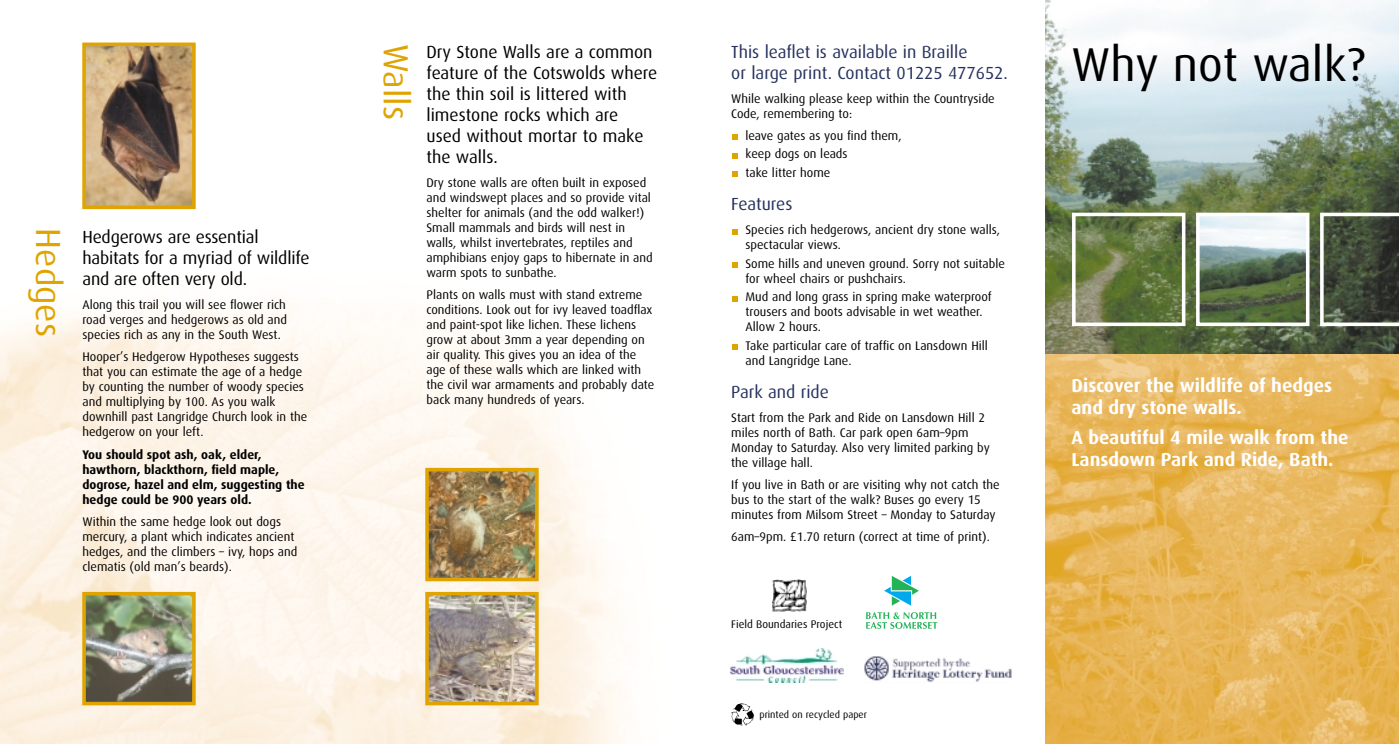
<style>
.page{position:relative;width:1399px;height:744px;background:#fff}
.page>*{position:absolute;margin:0;border:0;box-sizing:border-box;transform-origin:0 0}
.t1{font:47.5px "Dax";color:#000}
.t2{font:35px "Dax";color:#e0a400}
.t3{font:700 18.75px/22.5px "Dax";color:#fff}
.t4{font:17.5px/21px "Dax";color:#000}
.t5{font:17.5px/21px "Dax";color:#26315f}
.t6{font:12.5px/15px "Dax";color:#000}
.t7{font:700 12.5px/15px "Dax";color:#000}
.t8{font:11px "Dax";color:#000}
.t9{font:10px "Dax";color:#000}
</style>
<div class="page">
<img style="left:1045px;top:0;width:354px;height:744px">
<div style="left:1072px;top:213px;width:113px;height:113px;border:4px solid #fff"></div>
<svg style="left:1194px;top:211px;width:205px;height:117px;background:#707c6a"></svg>
<svg style="left:732px;top:344px;width:6px;height:6px"></svg>
<svg style="left:732px;top:296px;width:6px;height:5px"></svg>
<svg style="left:732px;top:262px;width:6px;height:6px"></svg>
<svg style="left:732px;top:229px;width:6px;height:5px"></svg>
<svg style="left:732px;top:172px;width:6px;height:5px"></svg>
<svg style="left:732px;top:153px;width:6px;height:5px"></svg>
<svg style="left:732px;top:134px;width:6px;height:6px"></svg>
<img style="left:732px;top:703px;width:21px;height:22px">
<img style="left:730px;top:648px;width:114px;height:34px">
<img style="left:864px;top:656px;width:147px;height:26px">
<img style="left:773px;top:579px;width:33px;height:32px">
<svg style="left:884px;top:576px;width:35px;height:29px"></svg>
<svg style="left:866px;top:612px;width:71px;height:17px"></svg>
<img style="left:87px;top:48px;width:104px;height:156px">
<div style="left:82px;top:43px;width:114px;height:166px;border:4px solid #e0a400"></div>
<img style="left:87px;top:597px;width:104px;height:103px">
<div style="left:82px;top:592px;width:114px;height:113px;border:4px solid #e0a400"></div>
<img style="left:430px;top:597px;width:104px;height:103px">
<div style="left:425px;top:592px;width:114px;height:113px;border:4px solid #e0a400"></div>
<img style="left:430px;top:473px;width:104px;height:103px">
<div style="left:425px;top:468px;width:114px;height:113px;border:4px solid #e0a400"></div>
<h2 class="t2" style="left:63px;top:228px;width:110px;rotate:90deg">Hedges</h2>
<h3 class="t4" style="left:82px;top:228px;width:229px">Hedgerows are essential habitats for a myriad of wildlife and are often very old.</h3>
<p class="t6" style="left:82px;top:298px;width:206px;text-align:justify">Along this trail you will see flower rich road verges and hedgerows as old and species rich as any in the South West.</p>
<p class="t6" style="left:82px;top:350px;width:226px">Hooper’s Hedgerow Hypotheses suggests that you can estimate the age of a hedge by counting the number of woody species and multiplying by 100. As you walk downhill past Langridge Church look in the hedgerow on your left.</p>
<p class="t7" style="left:82px;top:448px;width:224px">You should spot ash, oak, elder, hawthorn, blackthorn, field maple, dogrose, hazel and elm, suggesting the hedge could be 900 years old.</p>
<p class="t6" style="left:82px;top:515px;width:216px">Within the same hedge look out dogs mercury, a plant which indicates ancient hedges, and the climbers – ivy, hops and clematis (old man’s beards).</p>
<h2 class="t2" style="left:411px;top:44px;width:78px;rotate:90deg">Walls</h2>
<h3 class="t4" style="left:426px;top:42px;width:232px">Dry Stone Walls are a common feature of the Cotswolds where the thin soil is littered with limestone rocks which are<br>used without mortar to make the walls.</h3>
<p class="t6" style="left:426px;top:176px;width:228px">Dry stone walls are often built in exposed and windswept places and so provide vital shelter for animals (and the odd walker!)<br>Small mammals and birds will nest in walls, whilst invertebrates, reptiles and amphibians enjoy gaps to hibernate in and warm spots to sunbathe.</p>
<p class="t6" style="left:426px;top:288px;width:229px">Plants on walls must with stand extreme conditions. Look out for ivy leaved toadflax and paint-spot like lichen. These lichens grow at about 3mm a year depending on air quality. This gives you an idea of the age of these walls which are linked with the civil war armaments and probably date back many hundreds of years.</p>
<h3 class="t5" style="left:731px;top:42px;width:278px">This leaflet is available in Braille<br>or large print. Contact 01225 477652.</h3>
<p class="t6" style="left:731px;top:92px;width:265px">While walking please keep within the Countryside<br>Code, remembering to:</p>
<p class="t6" style="left:745px;top:127px;width:158px;line-height:18.5px">leave gates as you find them, keep dogs on leads<br>take litter home</p>
<h3 class="t5" style="left:731px;top:195px;width:63px">Features</h3>
<p class="t6" style="left:745px;top:223px;width:256px">Species rich hedgerows, ancient dry stone walls, spectacular views.</p>
<p class="t6" style="left:745px;top:257px;width:261px">Some hills and uneven ground. Sorry not suitable for wheel chairs or pushchairs.</p>
<p class="t6" style="left:745px;top:290px;width:248px">Mud and long grass in spring make waterproof trousers and boots advisable in wet weather.<br>Allow 2 hours.</p>
<p class="t6" style="left:745px;top:339px;width:244px">Take particular care of traffic on Lansdown Hill and Langridge Lane.</p>
<h3 class="t5" style="left:731px;top:383px;width:99px">Park and ride</h3>
<p class="t6" style="left:731px;top:411px;width:260px">Start from the Park and Ride on Lansdown Hill 2 miles north of Bath. Car park open 6am–9pm Monday to Saturday. Also very limited parking by the village hall.</p>
<p class="t6" style="left:731px;top:478px;width:270px">If you live in Bath or are visiting why not catch the bus to the start of the walk? Buses go every 15 minutes from Milsom Street – Monday to Saturday</p>
<p class="t6" style="left:731px;top:530px;width:260px">6am–9pm. £1.70 return (correct at time of print).</p>
<p class="t8" style="left:731px;top:620px;width:112px">Field Boundaries Project</p>
<p class="t9" style="left:759px;top:710px;width:109px">printed on recycled paper</p>
<h1 class="t1" style="left:1071px;top:44px;width:295px">Why not walk?</h1>
<h3 class="t3" style="left:1071px;top:375px;width:262px">Discover the wildlife of hedges and dry stone walls.</h3>
<h3 class="t3" style="left:1071px;top:427px;width:279px">A beautiful 4 mile walk from the<br>Lansdown Park and Ride, Bath.</h3>
</div>
